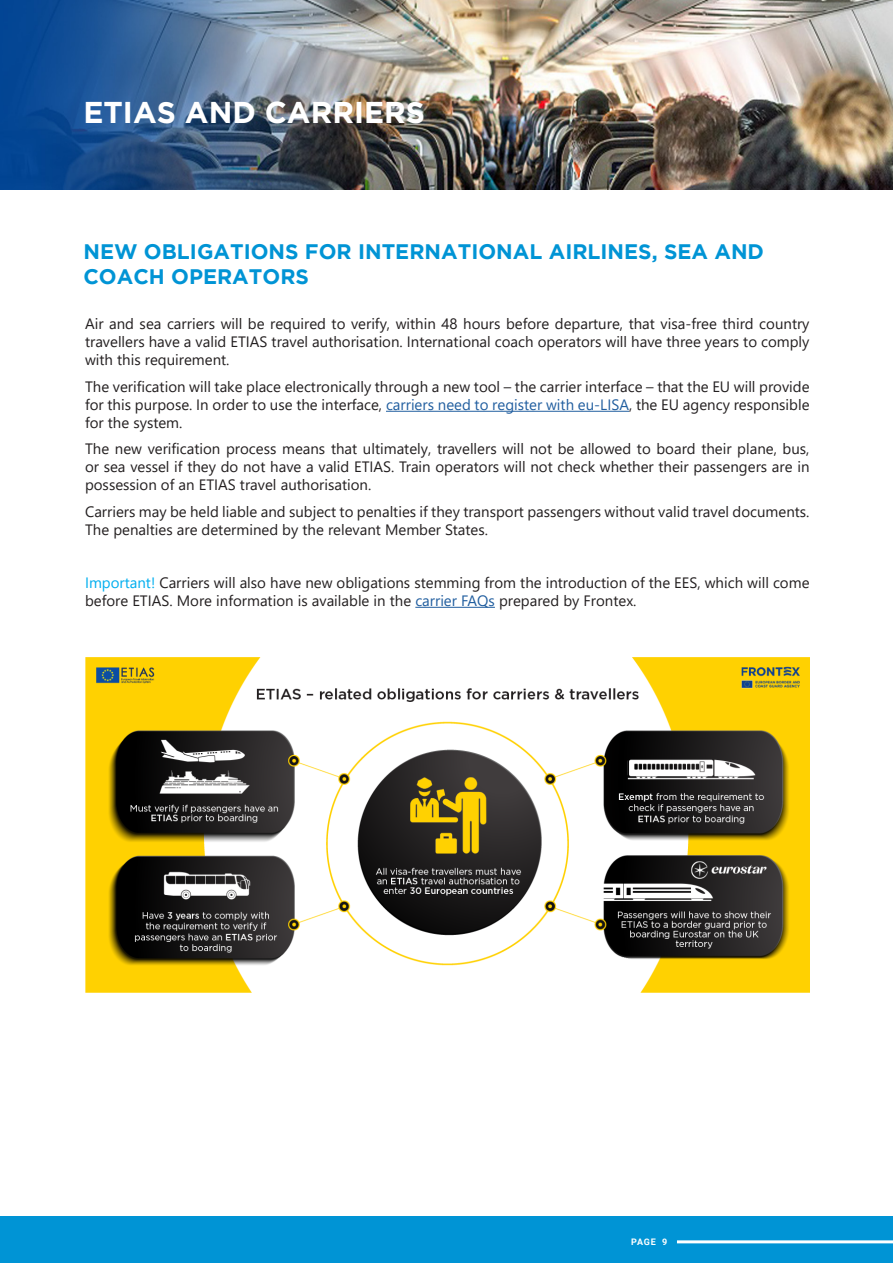
<style>
.page{position:relative;width:893px;height:1263px;background:#fff}
.page>*{position:absolute;margin:0;border:0;box-sizing:border-box;transform-origin:0 0}
.t1{font:700 30px "Gotham";color:#fff}
.t2{font:700 21px/25.2px "Gotham";color:#0094d5}
.t3{font:15px/18px "Segoe UI";color:#231f20;text-align:justify}
.t4{font:700 9px "Roboto";color:#fff}
.s1{color:#215e9f}
.s2{color:#00aeef}
</style>
<div class="page">
<div style="left:0;top:1217px;width:893px;height:46px;background:#0094d5"></div>
<hr style="left:677px;top:1240px;width:216px;height:3px;background:#fff">
<img style="left:0;top:0;width:893px;height:189px">
<hr style="left:386px;top:411px;width:243px;height:1px;background:#215e9f">
<hr style="left:415px;top:607px;width:80px;height:1px;background:#215e9f">
<img style="left:85px;top:658px;width:724px;height:334px">
<h1 class="t1" style="left:83px;top:95px;width:343px">ETIAS AND CARRIERS</h1>
<h2 class="t2" style="left:83px;top:238px;width:682px">NEW OBLIGATIONS FOR INTERNATIONAL AIRLINES, SEA AND<br>COACH OPERATORS</h2>
<p class="t3" style="left:85px;top:314px;width:726px">Air and sea carriers will be required to verify, within 48 hours before departure, that visa-free third country travellers have a valid ETIAS travel authorisation. International coach operators will have three years to comply with this requirement.</p>
<p class="t3" style="left:85px;top:376px;width:726px">The verification will take place electronically through a new tool – the carrier interface – that the EU will provide for this purpose. In order to use the interface, <span class="s1">carriers need to register with eu-LISA</span>, the EU agency responsible for the system.</p>
<p class="t3" style="left:85px;top:439px;width:726px">The new verification process means that ultimately, travellers will not be allowed to board their plane, bus, or sea vessel if they do not have a valid ETIAS. Train operators will not check whether their passengers are in possession of an ETIAS travel authorisation.</p>
<p class="t3" style="left:85px;top:501px;width:726px">Carriers may be held liable and subject to penalties if they transport passengers without valid travel documents.<br>The penalties are determined by the relevant Member States.</p>
<p class="t3" style="left:85px;top:572px;width:726px"><span class="s2">Important!</span> Carriers will also have new obligations stemming from the introduction of the EES, which will come before ETIAS. More information is available in the <span class="s1">carrier FAQs</span> prepared by Frontex.</p>
<p class="t4" style="left:631px;top:1235px;width:38px">PAGE 9</p>
</div>
